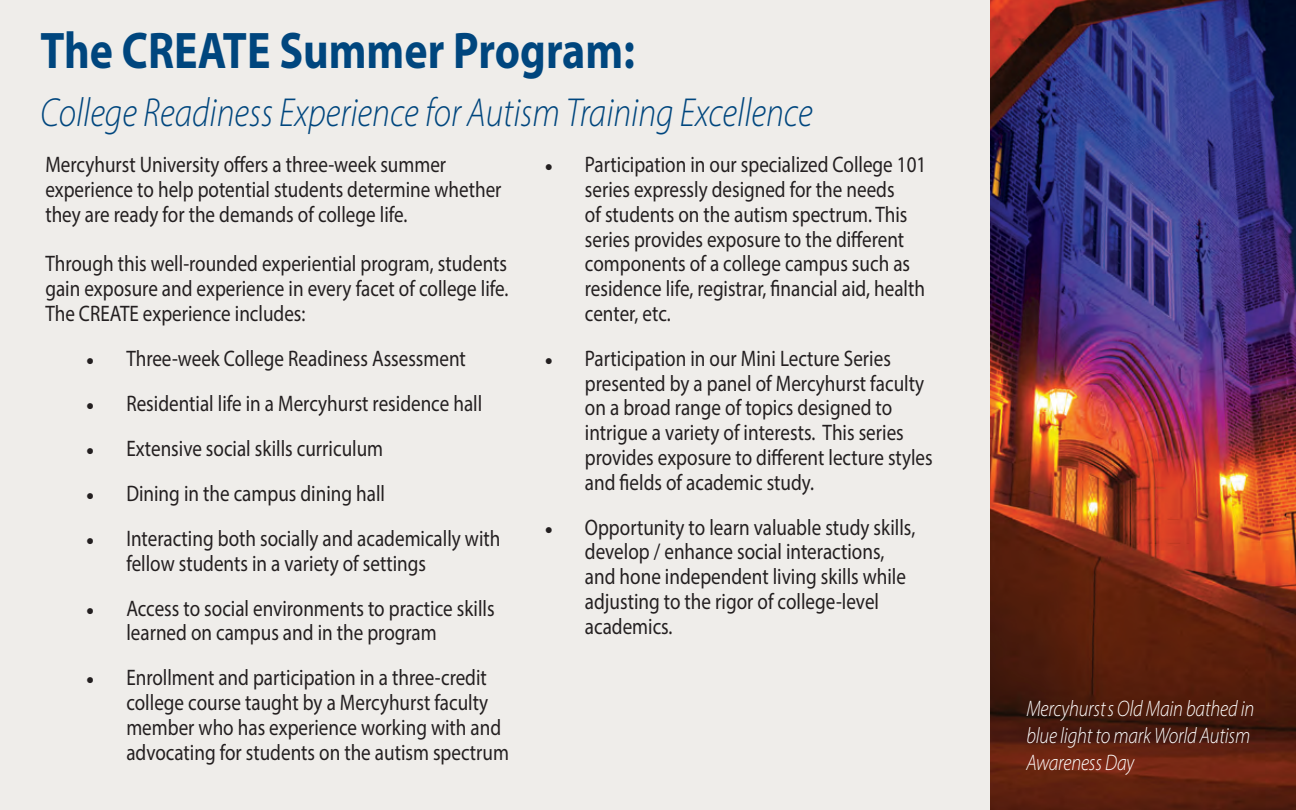
<style>
.page{position:relative;width:1296px;height:810px;background:#fff}
.page>*{position:absolute;margin:0;border:0;box-sizing:border-box;transform-origin:0 0}
.t1{font:700 51.75px "Myriad Pro";color:#00467e;scale:.85 1}
.t2{font:italic 300 40.73px "Myriad Pro";color:#00467e;scale:.85 1}
.t3{font:22.5px/24.8px "Myriad Pro";color:#231f20;scale:.85 1}
.t4{font:italic 300 22.5px/27px "Myriad Pro";letter-spacing:-.01em;color:#fff;scale:.85 1}
.s1{font-family:"Minion Pro"}
</style>
<div class="page">
<div style="left:0;top:0;width:991px;height:810px;background:#efedea"></div>
<img style="left:991px;top:0;width:305px;height:810px">
<h1 class="t1" style="left:40px;top:17px;width:701px">The CREATE Summer Program:</h1>
<h2 class="t2" style="left:40px;top:88px;width:910px">College Readiness Experience for Autism Training Excellence</h2>
<p class="t3" style="left:45px;top:152px;width:538px">Mercyhurst University ofers a three-week summer experience to help potential students determine whether they are ready for the demands of college life.</p>
<p class="t3" style="left:45px;top:251px;width:546px;text-align:justify">Through this well-rounded experiential program, students gain exposure and experience in every facet of college life.<br>The CREATE experience includes:</p>
<p class="t3" style="left:86px;top:346px;width:449px"><span class="s1">•</span> Three-week College Readiness Assessment</p>
<p class="t3" style="left:86px;top:391px;width:468px"><span class="s1">•</span> Residential life in a Mercyhurst residence hall</p>
<p class="t3" style="left:86px;top:436px;width:351px"><span class="s1">•</span> Extensive social skills curriculum</p>
<p class="t3" style="left:86px;top:481px;width:354px"><span class="s1">•</span> Dining in the campus dining hall</p>
<p class="t3" style="left:126px;top:526px;width:442px;text-indent:-40px"><span class="s1">•</span> Interacting both socially and academically with fellow students in a variety of settings</p>
<p class="t3" style="left:126px;top:595px;width:435px;text-indent:-40px"><span class="s1">•</span> Access to social environments to practice skills learned on campus and in the program</p>
<p class="t3" style="left:126px;top:665px;width:452px;text-indent:-40px"><span class="s1">•</span> Enrollment and participation in a three-credit college course taught by a Mercyhurst faculty member who has experience working with and advocating for students on the autism spectrum</p>
<p class="t3" style="left:585px;top:152px;width:403px;text-indent:-40px"><span class="s1">•</span> Participation in our specialized College 101 series expressly designed for the needs<br>of students on the autism spectrum. This series provides exposure to the diferent components of a college campus such as residence life, registrar, fnancial aid, health center, etc.</p>
<p class="t3" style="left:585px;top:346px;width:411px;text-indent:-40px"><span class="s1">•</span> Participation in our Mini Lecture Series presented by a panel of Mercyhurst faculty on a broad range of topics designed to intrigue a variety of interests. This series provides exposure to diferent lecture styles and felds of academic study.</p>
<p class="t3" style="left:585px;top:514px;width:390px;text-indent:-40px"><span class="s1">•</span> Opportunity to learn valuable study skills, develop / enhance social interactions, and hone independent living skills while adjusting to the rigor of college-level academics.</p>
<p class="t4" style="left:1026px;top:694px;width:270px">Mercyhurst s Old Main bathed in blue light to mark World Autism<br>Awareness Day</p>
</div>
